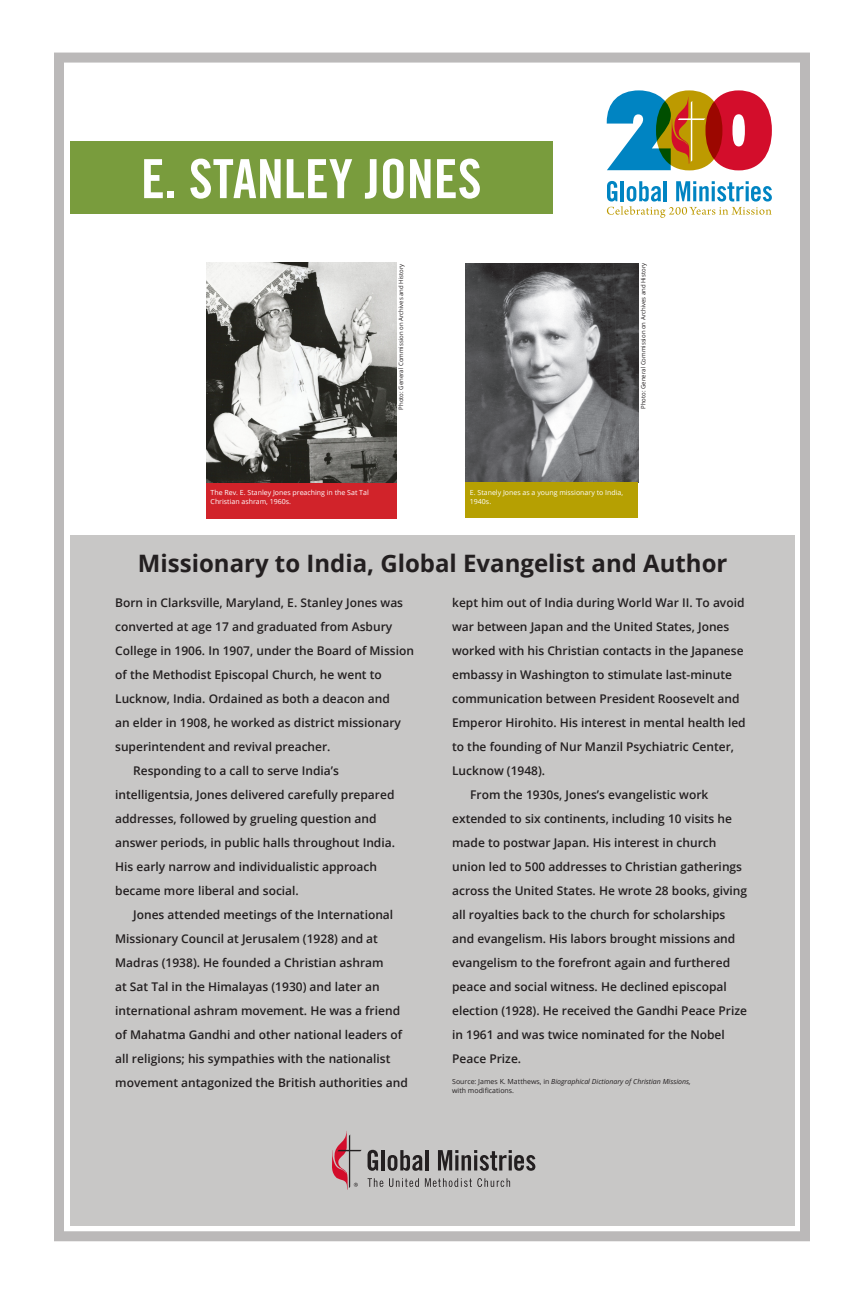
<style>
.page{position:relative;width:864px;height:1296px;background:#fff}
.page>*{position:absolute;margin:0;border:0;box-sizing:border-box;transform-origin:0 0}
.t1{font:54px "Trade Gothic Bold Cond Twenty";color:#fff}
.t2{font:700 24px "Open Sans";color:#231f20}
.t3{font:600 12px/24px "Open Sans";color:#231f20}
.t4{font:7px/9px "Open Sans";color:#fff}
.t5{font:italic 7px "Open Sans";color:#231f20}
.t6{font:7px "Open Sans";color:#231f20}
.t7{font:6px "Open Sans";color:#231f20}
.s1{font-style:normal}
</style>
<div class="page">
<div style="left:54px;top:53px;width:756px;height:1188px;border:10px solid #bbb9b9"></div>
<div style="left:70px;top:142px;width:483px;height:72px;background:#799c3d"></div>
<div style="left:70px;top:535px;width:725px;height:691px;background:#c8c7c6"></div>
<svg style="left:607px;top:90px;width:165px;height:80px"></svg>
<svg style="left:607px;top:181px;width:165px;height:37px"></svg>
<svg style="left:368px;top:1150px;width:10px;height:21px"></svg>
<hr style="left:382px;top:1150px;width:3px;height:20px;background:#231f20">
<svg style="left:388px;top:1150px;width:34px;height:21px"></svg>
<hr style="left:425px;top:1150px;width:4px;height:20px;background:#231f20">
<svg style="left:438px;top:1150px;width:97px;height:21px"></svg>
<svg style="left:368px;top:1178px;width:15px;height:9px"></svg>
<svg style="left:389px;top:1178px;width:30px;height:9px"></svg>
<svg style="left:425px;top:1178px;width:85px;height:9px"></svg>
<svg style="left:332px;top:1131px;width:30px;height:59px"></svg>
<img style="left:465px;top:263px;width:173px;height:219px">
<img style="left:206px;top:263px;width:190px;height:220px">
<div style="left:206px;top:483px;width:190px;height:36px;background:#d1232a"></div>
<div style="left:465px;top:482px;width:173px;height:36px;background:#b6a002"></div>
<p class="t1" style="left:141px;top:146px;width:342px">E. STANLEY JONES</p>
<p class="t7" style="left:397px;top:410px;width:147px;rotate:-90deg">Photo: General Commission on Archives and History</p>
<p class="t7" style="left:639px;top:409px;width:147px;rotate:-90deg">Photo: General Commission on Archives and History</p>
<p class="t4" style="left:211px;top:488px;width:160px">The Rev. E. Stanley Jones preaching in the Sat Tal<br>Christian ashram, 1960s.</p>
<p class="t4" style="left:470px;top:488px;width:155px">E. Stanely Jones as a young missionary to India,<br>1940s.</p>
<p class="t2" style="left:138px;top:546px;width:591px">Missionary to India, Global Evangelist and Author</p>
<p class="t3" style="left:115px;top:590px;width:300px">Born in Clarksville, Maryland, E. Stanley Jones was converted at age 17 and graduated from Asbury College in 1906. In 1907, under the Board of Mission of the Methodist Episcopal Church, he went to Lucknow, India. Ordained as both a deacon and<br>an elder in 1908, he worked as district missionary superintendent and revival preacher.</p>
<p class="t3" style="left:115px;top:758px;width:281px;text-indent:18px">Responding to a call to serve India’s intelligentsia, Jones delivered carefully prepared addresses, followed by grueling question and answer periods, in public halls throughout India.<br>His early narrow and individualistic approach became more liberal and social.</p>
<p class="t3" style="left:115px;top:902px;width:294px;text-indent:18px">Jones attended meetings of the International Missionary Council at Jerusalem (1928) and at Madras (1938). He founded a Christian ashram<br>at Sat Tal in the Himalayas (1930) and later an international ashram movement. He was a friend of Mahatma Gandhi and other national leaders of all religions; his sympathies with the nationalist movement antagonized the British authorities and</p>
<p class="t3" style="left:452px;top:590px;width:295px">kept him out of India during World War II. To avoid war between Japan and the United States, Jones worked with his Christian contacts in the Japanese embassy in Washington to stimulate last-minute communication between President Roosevelt and Emperor Hirohito. His interest in mental health led to the founding of Nur Manzil Psychiatric Center, Lucknow (1948).</p>
<p class="t3" style="left:452px;top:782px;width:297px;text-indent:18px">From the 1930s, Jones’s evangelistic work extended to six continents, including 10 visits he made to postwar Japan. His interest in church union led to 500 addresses to Christian gatherings across the United States. He wrote 28 books, giving all royalties back to the church for scholarships and evangelism. His labors brought missions and evangelism to the forefront again and furthered peace and social witness. He declined episcopal election (1928). He received the Gandhi Peace Prize in 1961 and was twice nominated for the Nobel Peace Prize.</p>
<p class="t5" style="left:452px;top:1076px;width:240px"><span class="s1">Source: James K. Matthews, in</span> Biographical Dictionary of Christian Missions,</p>
<p class="t6" style="left:452px;top:1085px;width:63px">with modifications.</p>
</div>
